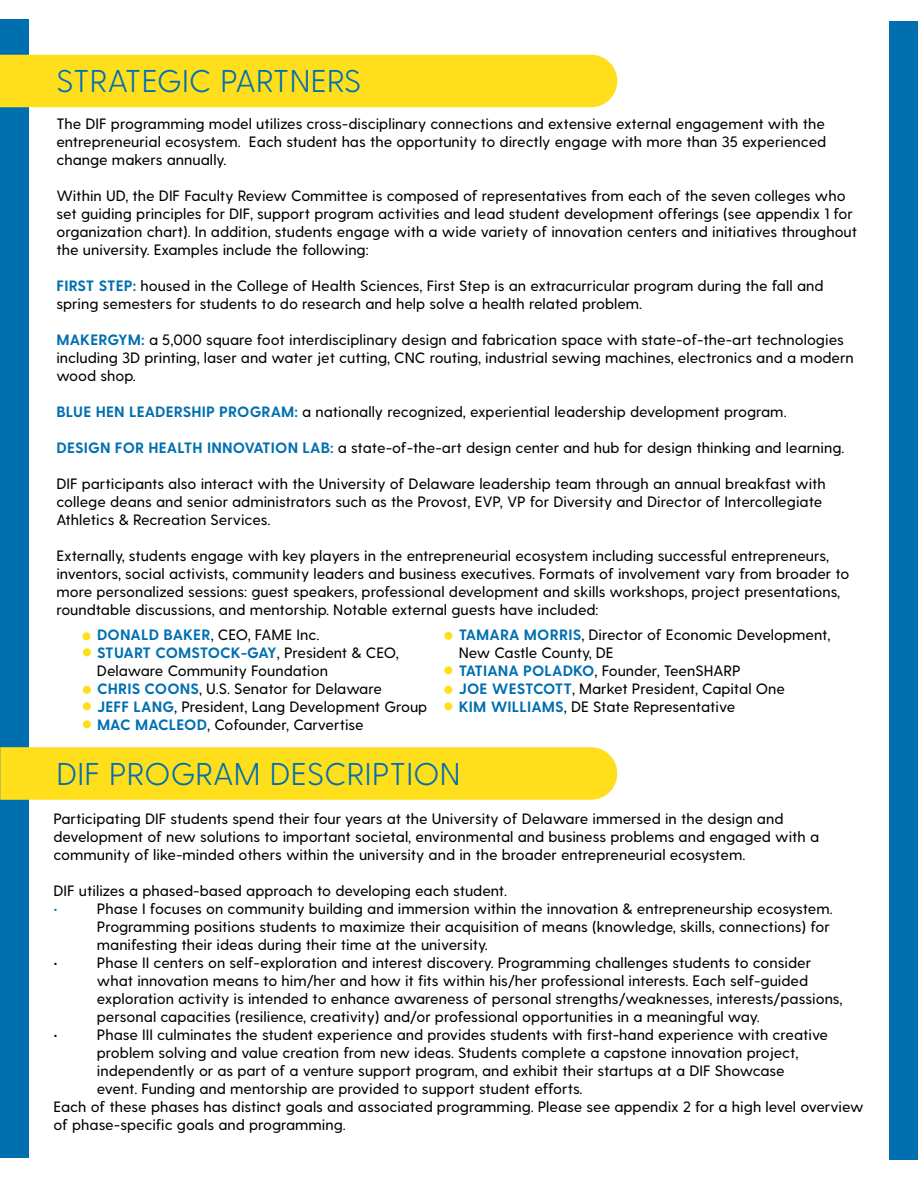
<style>
.page{position:relative;width:918px;height:1188px;background:#fff}
.page>*{position:absolute;margin:0;border:0;box-sizing:border-box;transform-origin:0 0}
.t1{font:300 31.5px "Greycliff CF";letter-spacing:.01em;color:#006faf}
.t2{font:500 15px/18px "Greycliff CF";color:#000}
.t3{font:500 15px "Greycliff CF";color:#006faf}
.s1{font-weight:700;color:#006faf}
</style>
<div class="page">
<div style="left:0;top:20px;width:28px;height:1138px;background:#006faf"></div>
<div style="left:890px;top:21px;width:28px;height:1138px;background:#006faf"></div>
<div style="left:0;top:55px;width:617px;height:52px;background:#ffdf1c"></div>
<div style="left:82px;top:632px;width:8px;height:8px;background:#ffdf1c;border-radius:50%"></div>
<div style="left:83px;top:648px;width:8px;height:8px;background:#ffdf1c;border-radius:50%"></div>
<div style="left:83px;top:686px;width:8px;height:8px;background:#ffdf1c;border-radius:50%"></div>
<div style="left:444px;top:702px;width:8px;height:8px;background:#ffdf1c;border-radius:50%"></div>
<div style="left:444px;top:666px;width:8px;height:8px;background:#ffdf1c;border-radius:50%"></div>
<div style="left:444px;top:632px;width:8px;height:8px;background:#ffdf1c;border-radius:50%"></div>
<div style="left:83px;top:702px;width:8px;height:8px;background:#ffdf1c;border-radius:50%"></div>
<div style="left:83px;top:720px;width:8px;height:8px;background:#ffdf1c;border-radius:50%"></div>
<div style="left:444px;top:686px;width:8px;height:8px;background:#ffdf1c;border-radius:50%"></div>
<div style="left:0;top:747px;width:617px;height:53px;background:#ffdf1c"></div>
<h1 class="t1" style="left:57px;top:62px;width:306px">STRATEGIC PARTNERS</h1>
<p class="t2" style="left:56px;top:115px;width:771px;text-align:justify">The DIF programming model utilizes cross-disciplinary connections and extensive external engagement with the entrepreneurial ecosystem. Each student has the opportunity to directly engage with more than 35 experienced change makers annually.</p>
<p class="t2" style="left:56px;top:187px;width:802px">Within UD, the DIF Faculty Review Committee is composed of representatives from each of the seven colleges who set guiding principles for DIF, support program activities and lead student development offerings (see appendix 1 for organization chart). In addition, students engage with a wide variety of innovation centers and initiatives throughout the university. Examples include the following:</p>
<p class="t2" style="left:56px;top:277px;width:769px"><span class="s1">FIRST STEP:</span> housed in the College of Health Sciences, First Step is an extracurricular program during the fall and spring semesters for students to do research and help solve a health related problem.</p>
<p class="t2" style="left:56px;top:331px;width:799px"><span class="s1">MAKERGYM:</span> a 5,000 square foot interdisciplinary design and fabrication space with state-of-the-art technologies including 3D printing, laser and water jet cutting, CNC routing, industrial sewing machines, electronics and a modern wood shop.</p>
<p class="t2" style="left:56px;top:403px;width:732px"><span class="s1">BLUE HEN LEADERSHIP PROGRAM:</span> a nationally recognized, experiential leadership development program.</p>
<p class="t2" style="left:56px;top:439px;width:789px"><span class="s1">DESIGN FOR HEALTH INNOVATION LAB:</span> a state-of-the-art design center and hub for design thinking and learning.</p>
<p class="t2" style="left:56px;top:475px;width:771px">DIF participants also interact with the University of Delaware leadership team through an annual breakfast with college deans and senior administrators such as the Provost, EVP, VP for Diversity and Director of Intercollegiate<br>Athletics &amp; Recreation Services.</p>
<p class="t2" style="left:56px;top:547px;width:795px">Externally, students engage with key players in the entrepreneurial ecosystem including successful entrepreneurs, inventors, social activists, community leaders and business executives. Formats of involvement vary from broader to more personalized sessions: guest speakers, professional development and skills workshops, project presentations, roundtable discussions, and mentorship. Notable external guests have included:</p>
<p class="t2" style="left:97px;top:626px;width:332px"><span class="s1">DONALD BAKER</span>, CEO, FAME Inc.<br><span class="s1">STUART COMSTOCK-GAY</span>, President &amp; CEO, Delaware Community Foundation<br><span class="s1">CHRIS COONS</span>, U.S. Senator for Delaware<br><span class="s1">JEFF LANG</span>, President, Lang Development Group <span class="s1">MAC MACLEOD</span>, Cofounder, Carvertise</p>
<p class="t2" style="left:459px;top:626px;width:373px"><span class="s1">TAMARA MORRIS</span>, Director of Economic Development, New Castle County, DE<br><span class="s1">TATIANA POLADKO</span>, Founder, TeenSHARP<br><span class="s1">JOE WESTCOTT</span>, Market President, Capital One<br><span class="s1">KIM WILLIAMS</span>, DE State Representative</p>
<h1 class="t1" style="left:57px;top:755px;width:406px">DIF PROGRAM DESCRIPTION</h1>
<p class="t2" style="left:53px;top:810px;width:767px">Participating DIF students spend their four years at the University of Delaware immersed in the design and development of new solutions to important societal, environmental and business problems and engaged with a community of like-minded others within the university and in the broader entrepreneurial ecosystem.</p>
<p class="t2" style="left:53px;top:882px;width:455px">DIF utilizes a phased-based approach to developing each student.</p>
<p class="t3" style="left:53px;top:900px;width:6px">•</p>
<p class="t2" style="left:97px;top:900px;width:737px">Phase I focuses on community building and immersion within the innovation &amp; entrepreneurship ecosystem.<br>Programming positions students to maximize their acquisition of means (knowledge, skills, connections) for manifesting their ideas during their time at the university.</p>
<p class="t2" style="left:53px;top:954px;width:6px">•</p>
<p class="t2" style="left:97px;top:954px;width:747px">Phase II centers on self-exploration and interest discovery. Programming challenges students to consider what innovation means to him/her and how it fits within his/her professional interests. Each self-guided exploration activity is intended to enhance awareness of personal strengths/weaknesses, interests/passions, personal capacities (resilience, creativity) and/or professional opportunities in a meaningful way.</p>
<p class="t2" style="left:53px;top:1026px;width:6px">•</p>
<p class="t2" style="left:97px;top:1026px;width:733px">Phase III culminates the student experience and provides students with first-hand experience with creative</p>
<p class="t2" style="left:97px;top:1044px;width:703px">problem solving and value creation from new ideas. Students complete a capstone innovation project,</p>
<p class="t2" style="left:97px;top:1062px;width:689px">independently or as part of a venture support program, and exhibit their startups at a DIF Showcase</p>
<p class="t2" style="left:97px;top:1080px;width:487px">event. Funding and mentorship are provided to support student efforts.</p>
<p class="t2" style="left:53px;top:1098px;width:812px">Each of these phases has distinct goals and associated programming. Please see appendix 2 for a high level overview</p>
<p class="t2" style="left:53px;top:1116px;width:294px">of phase-specific goals and programming.</p>
</div>
